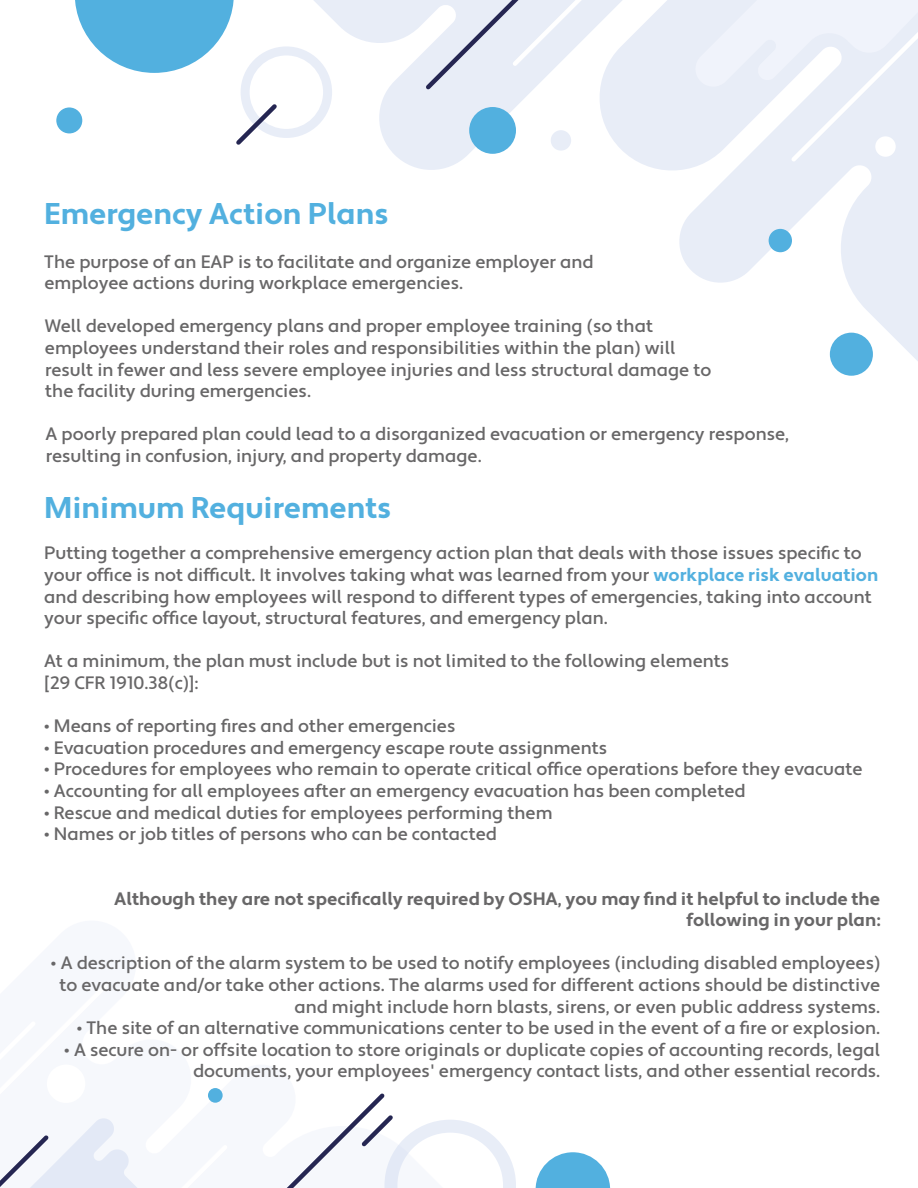
<style>
.page{position:relative;width:918px;height:1188px;background:#fff}
.page>*{position:absolute;margin:0;border:0;box-sizing:border-box;transform-origin:0 0}
.t1{font:700 30px "Apertura";color:#52b0df}
.t2{font:500 18px/21.6px "Apertura";color:#686768}
.t3{font:700 18px/21.6px "Apertura";color:#686768;text-align:right}
.s1{font-weight:700;color:#52b0df}
</style>
<div class="page">
<svg style="left:332px;top:0;width:586px;height:376px"></svg>
<div style="left:830px;top:333px;width:43px;height:43px;background:#52b0df;border-radius:50%"></div>
<div style="left:469px;top:107px;width:47px;height:47px;background:#52b0df;border-radius:50%"></div>
<div style="left:56px;top:107px;width:26px;height:26px;background:#52b0df;border-radius:50%"></div>
<div style="left:551px;top:130px;width:20px;height:21px;background:#e8edf7;border-radius:50%"></div>
<svg style="left:422px;top:0;width:181px;height:93px"></svg>
<svg style="left:75px;top:0;width:257px;height:145px"></svg>
<svg style="left:694px;top:0;width:224px;height:166px"></svg>
<div style="left:769px;top:229px;width:23px;height:23px;background:#52b0df;border-radius:50%"></div>
<svg style="left:0;top:1088px;width:223px;height:100px"></svg>
<svg style="left:286px;top:1093px;width:230px;height:95px"></svg>
<svg style="left:536px;top:1152px;width:74px;height:36px"></svg>
<h1 class="t1" style="left:44px;top:195px;width:346px">Emergency Action Plans</h1>
<p class="t2" style="left:44px;top:251px;width:551px">The purpose of an EAP is to facilitate and organize employer and employee actions during workplace emergencies.</p>
<p class="t2" style="left:45px;top:316px;width:668px">Well developed emergency plans and proper employee training (so that employees understand their roles and responsibilities within the plan) will result in fewer and less severe employee injuries and less structural damage to the facility during emergencies.</p>
<p class="t2" style="left:46px;top:424px;width:745px">A poorly prepared plan could lead to a disorganized evacuation or emergency response, resulting in confusion, injury, and property damage.</p>
<h1 class="t1" style="left:44px;top:490px;width:349px">Minimum Requirements</h1>
<p class="t2" style="left:44px;top:543px;width:836px">Putting together a comprehensive emergency action plan that deals with those issues specific to your office is not difficult. It involves taking what was learned from your <span class="s1">workplace risk evaluation </span>and describing how employees will respond to different types of emergencies, taking into account your specific office layout, structural features, and emergency plan.</p>
<p class="t2" style="left:44px;top:651px;width:687px">At a minimum, the plan must include but is not limited to the following elements [29 CFR 1910.38(c)]:</p>
<p class="t2" style="left:44px;top:716px;width:413px">• Means of reporting fires and other emergencies</p>
<p class="t2" style="left:44px;top:737px;width:564px">• Evacuation procedures and emergency escape route assignments</p>
<p class="t2" style="left:44px;top:759px;width:820px">• Procedures for employees who remain to operate critical office operations before they evacuate</p>
<p class="t2" style="left:44px;top:781px;width:703px">• Accounting for all employees after an emergency evacuation has been completed</p>
<p class="t2" style="left:44px;top:802px;width:510px">• Rescue and medical duties for employees performing them</p>
<p class="t2" style="left:44px;top:824px;width:454px">• Names or job titles of persons who can be contacted</p>
<p class="t3" style="left:114px;top:888px;width:768px">Although they are not specifically required by OSHA, you may find it helpful to include the following in your plan:</p>
<p class="t2" style="left:51px;top:953px;width:831px;text-align:right">• A description of the alarm system to be used to notify employees (including disabled employees) to evacuate and/or take other actions. The alarms used for different actions should be distinctive and might include horn blasts, sirens, or even public address systems.</p>
<p class="t2" style="left:77px;top:1018px;width:805px">• The site of an alternative communications center to be used in the event of a fire or explosion.</p>
<p class="t2" style="left:64px;top:1039px;width:818px;text-align:right">• A secure on- or offsite location to store originals or duplicate copies of accounting records, legal documents, your employees' emergency contact lists, and other essential records.</p>
</div>
